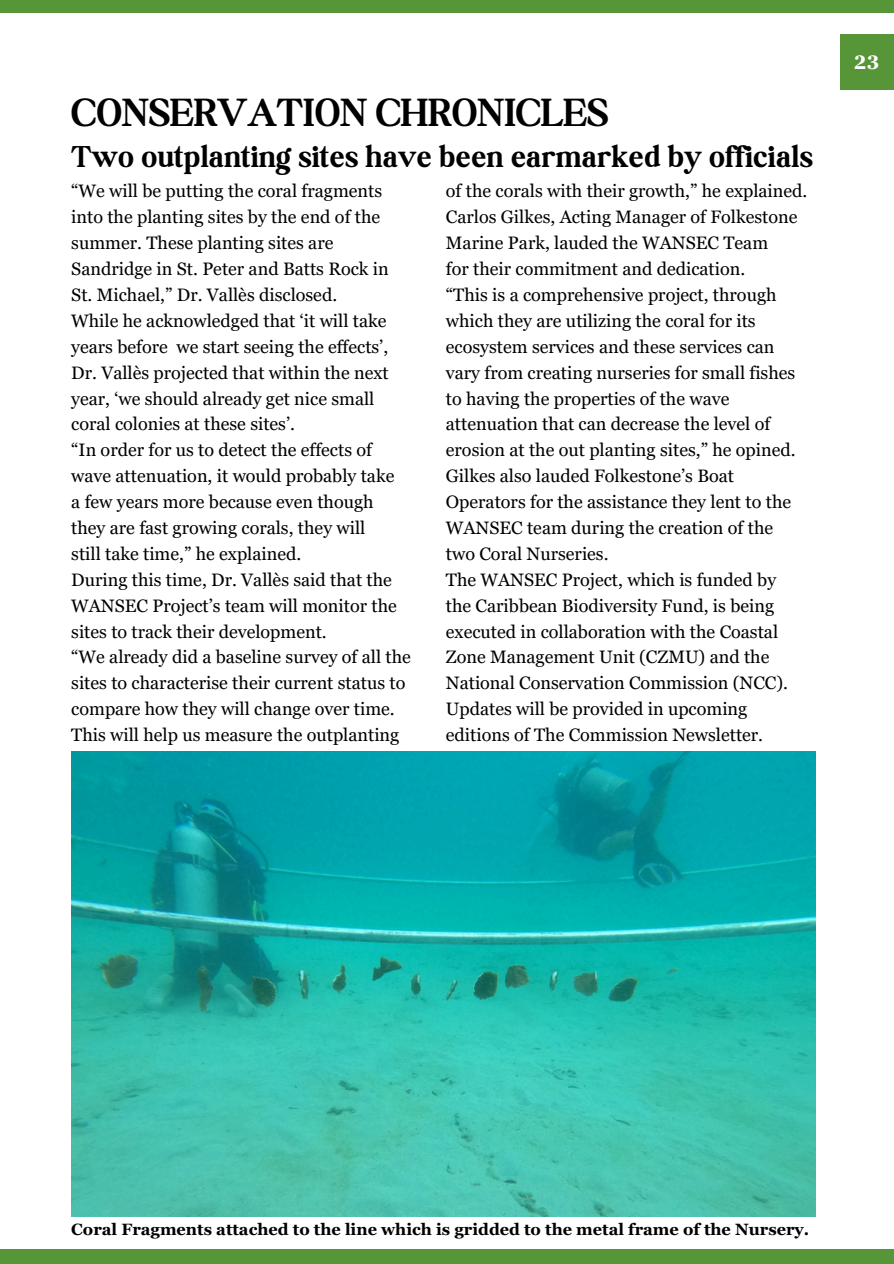
<style>
.page{position:relative;width:894px;height:1264px;background:#fff}
.page>*{position:absolute;margin:0;border:0;box-sizing:border-box;transform-origin:0 0}
.t1{font:700 42px "Boston Angel";color:#000}
.t2{font:700 32.25px "Boston Angel";letter-spacing:.015em;color:#000}
.t3{font:700 19.5px "Georgia Pro";color:#fff}
.t4{font:18px/25.8px "Georgia Pro";color:#000}
.t5{font:700 16.35px "Georgia Pro";color:#000}
</style>
<div class="page">
<div style="left:0;top:0;width:893px;height:12px;background:#569639"></div>
<div style="left:0;top:1249px;width:893px;height:14px;background:#569639"></div>
<div style="left:839px;top:34px;width:54px;height:55px;background:#569639"></div>
<img style="left:71px;top:751px;width:744px;height:465px">
<h2 class="t1" style="left:71px;top:88px;width:538px">CONSERVATION CHRONICLES</h2>
<p class="t2" style="left:71px;top:137px;width:743px">Two outplanting sites have been earmarked by officials</p>
<p class="t4" style="left:446px;top:178px;width:363px">of the corals with their growth,” he explained.</p>
<p class="t4" style="left:446px;top:204px;width:353px">Carlos Gilkes, Acting Manager of Folkestone<br>Marine Park, lauded the WANSEC Team</p>
<p class="t4" style="left:446px;top:256px;width:301px">for their commitment and dedication.</p>
<p class="t4" style="left:446px;top:282px;width:332px">“This is a comprehensive project, through which they are utilizing the coral for its ecosystem services and these services can</p>
<p class="t4" style="left:446px;top:359px;width:351px">vary from creating nurseries for small fishes to having the properties of the wave attenuation that can decrease the level of erosion at the out planting sites,” he opined.</p>
<p class="t4" style="left:446px;top:463px;width:346px">Gilkes also lauded Folkestone’s Boat<br>Operators for the assistance they lent to the<br>WANSEC team during the creation of the</p>
<p class="t4" style="left:446px;top:540px;width:164px">two Coral Nurseries.</p>
<p class="t4" style="left:446px;top:566px;width:332px">The WANSEC Project, which is funded by</p>
<p class="t4" style="left:446px;top:592px;width:343px">the Caribbean Biodiversity Fund, is being executed in collaboration with the Coastal Zone Management Unit (CZMU) and the National Conservation Commission (NCC).</p>
<p class="t4" style="left:446px;top:696px;width:318px">Updates will be provided in upcoming editions of The Commission Newsletter.</p>
<p class="t4" style="left:71px;top:178px;width:319px">“We will be putting the coral fragments into the planting sites by the end of the summer. These planting sites are Sandridge in St. Peter and Batts Rock in St. Michael,” Dr. Vallès disclosed.</p>
<p class="t4" style="left:71px;top:308px;width:319px">While he acknowledged that ‘it will take years before we start seeing the effects’, Dr. Vallès projected that within the next year, ‘we should already get nice small coral colonies at these sites’.</p>
<p class="t4" style="left:71px;top:437px;width:324px">“In order for us to detect the effects of wave attenuation, it would probably take</p>
<p class="t4" style="left:71px;top:489px;width:304px">a few years more because even though</p>
<p class="t4" style="left:71px;top:515px;width:295px">they are fast growing corals, they will</p>
<p class="t4" style="left:71px;top:540px;width:231px">still take time,” he explained.</p>
<p class="t4" style="left:71px;top:566px;width:327px">During this time, Dr. Vallès said that the<br>WANSEC Project’s team will monitor the sites to track their development.</p>
<h3 class="t4" style="left:71px;top:644px;width:341px">“We already did a baseline survey of all the sites to characterise their current status to compare how they will change over time.<br>This will help us measure the outplanting</h3>
<p class="t3" style="left:853px;top:51px;width:27px">23</p>
<p class="t5" style="left:71px;top:1220px;width:739px">Coral Fragments attached to the line which is gridded to the metal frame of the Nursery.</p>
</div>
